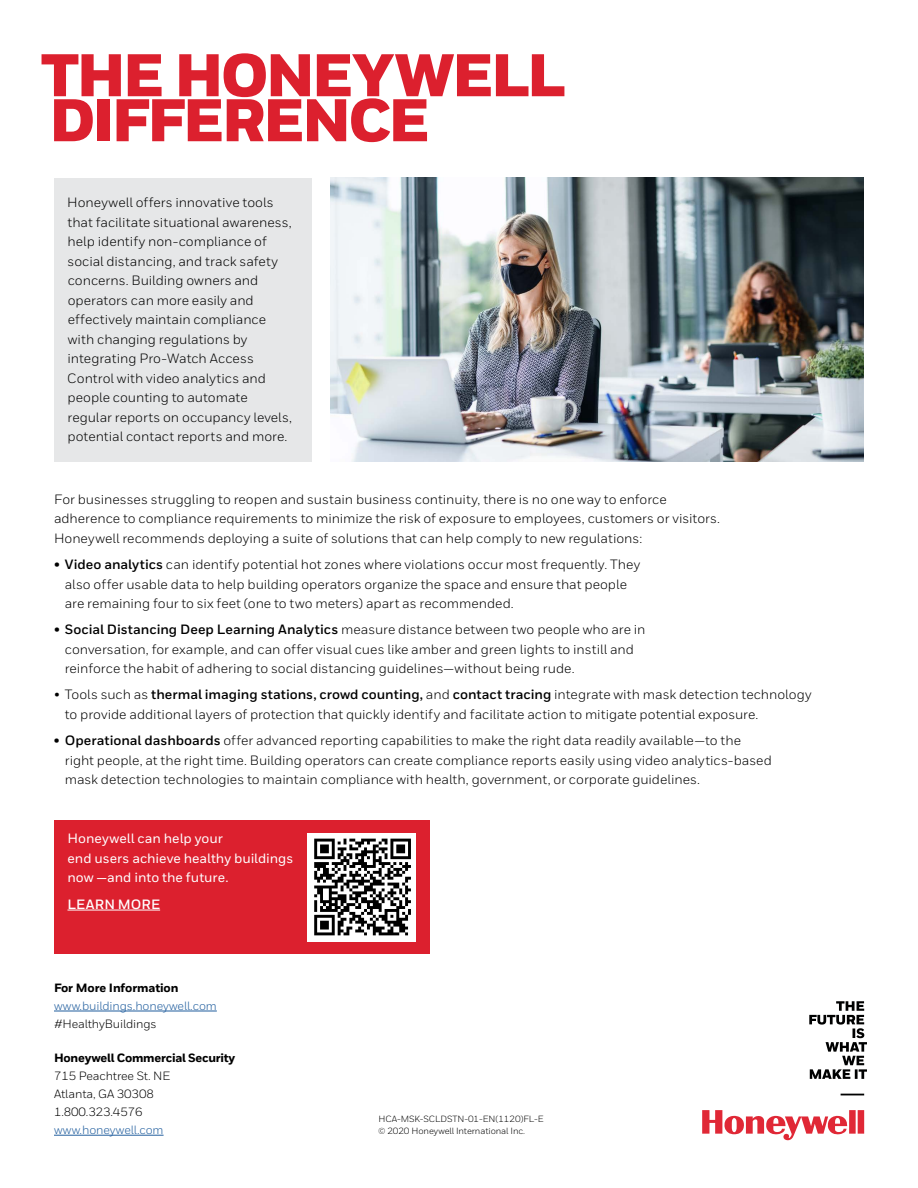
<style>
.page{position:relative;width:918px;height:1188px;background:#fff}
.page>*{position:absolute;margin:0;border:0;box-sizing:border-box;transform-origin:0 0}
.t1{font:900 60px/45px "Honeywell Sans";letter-spacing:-.05em;color:#dc202e}
.t2{font:13.5px/19.5px "Honeywell Sans";color:#000}
.t3{font:500 13.5px/19.5px "Honeywell Sans";color:#fff}
.t4{font:700 13.5px "Honeywell Sans";letter-spacing:.01em;color:#fff}
.t5{font:12px/18px "Honeywell Sans";letter-spacing:-.01em;color:#000}
.t6{font:800 12px "Honeywell Sans";letter-spacing:-.02em;color:#000}
.t7{font:12px "Honeywell Sans";letter-spacing:-.01em;color:#215e9e}
.t8{font:9px/12px "Honeywell Sans";letter-spacing:-.01em;color:#000101}
.s1{font-weight:700}
</style>
<div class="page">
<svg style="left:702px;top:1110px;width:162px;height:31px"></svg>
<svg style="left:809px;top:1001px;width:58px;height:94px"></svg>
<div style="left:54px;top:820px;width:375px;height:134px;background:#dc202e"></div>
<hr style="left:68px;top:910px;width:92px;height:1px;background:#fff">
<img style="left:308px;top:833px;width:108px;height:108px">
<hr style="left:54px;top:1011px;width:163px;height:1px;background:#215e9e">
<hr style="left:54px;top:1135px;width:110px;height:1px;background:#215e9e">
<img style="left:330px;top:178px;width:534px;height:284px">
<div style="left:54px;top:178px;width:258px;height:284px;background:#e6e7e8"></div>
<h1 class="t1" style="left:41px;top:55px;width:527px">THE HONEYWELL<br>DIFFERENCE</h1>
<p class="t2" style="left:67px;top:193px;width:226px">Honeywell offers innovative tools that facilitate situational awareness, help identify non-compliance of social distancing, and track safety concerns. Building owners and operators can more easily and effectively maintain compliance with changing regulations by integrating Pro-Watch Access Control with video analytics and people counting to automate regular reports on occupancy levels, potential contact reports and more.</p>
<p class="t2" style="left:54px;top:489px;width:668px">For businesses struggling to reopen and sustain business continuity, there is no one way to enforce adherence to compliance requirements to minimize the risk of exposure to employees, customers or visitors.<br>Honeywell recommends deploying a suite of solutions that can help comply to new regulations:</p>
<p class="t2" style="left:65px;top:555px;width:577px;text-indent:-11px"><span class="s1">• Video analytics</span> can identify potential hot zones where violations occur most frequently. They also offer usable data to help building operators organize the space and ensure that people are remaining four to six feet (one to two meters) apart as recommended.</p>
<p class="t2" style="left:65px;top:620px;width:582px;text-indent:-11px"><span class="s1">• Social Distancing Deep Learning Analytics</span> measure distance between two people who are in conversation, for example, and can offer visual cues like amber and green lights to instill and reinforce the habit of adhering to social distancing guidelines—without being rude.</p>
<p class="t2" style="left:65px;top:685px;width:748px;text-indent:-11px">• Tools such as <span class="s1">thermal imaging stations, crowd counting,</span> and <span class="s1">contact tracing</span> integrate with mask detection technology to provide additional layers of protection that quickly identify and facilitate action to mitigate potential exposure.</p>
<p class="t2" style="left:65px;top:731px;width:709px;text-indent:-11px"><span class="s1">• Operational dashboards</span> offer advanced reporting capabilities to make the right data readily available—to the right people, at the right time. Building operators can create compliance reports easily using video analytics-based mask detection technologies to maintain compliance with health, government, or corporate guidelines.</p>
<p class="t3" style="left:68px;top:829px;width:227px">Honeywell can help your<br>end users achieve healthy buildings now —and into the future.</p>
<p class="t4" style="left:68px;top:896px;width:94px">LEARN MORE</p>
<p class="t6" style="left:54px;top:980px;width:126px">For More Information</p>
<p class="t7" style="left:54px;top:998px;width:164px">www.buildings.honeywell.com</p>
<p class="t5" style="left:54px;top:1015px;width:104px">#HealthyBuildings</p>
<p class="t6" style="left:54px;top:1050px;width:183px">Honeywell Commercial Security</p>
<p class="t5" style="left:54px;top:1067px;width:118px">715 Peachtree St. NE<br>Atlanta, GA 30308<br>1.800.323.4576</p>
<p class="t7" style="left:54px;top:1123px;width:111px">www.honeywell.com</p>
<p class="t8" style="left:378px;top:1113px;width:167px">HCA-MSK-SCLDSTN-01-EN(1120)FL-E © 2020 Honeywell International Inc.</p>
</div>
